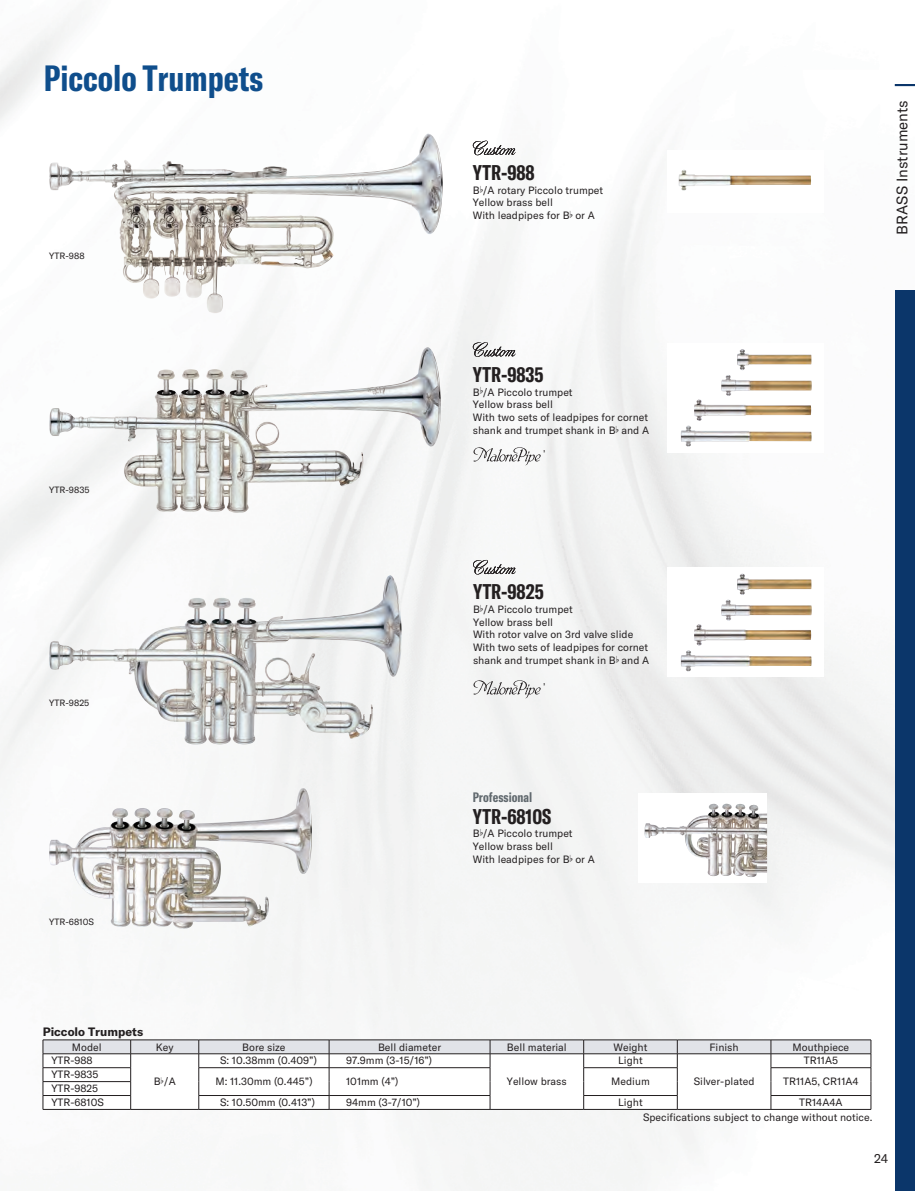
<style>
.page{position:relative;width:915px;height:1191px;background:#fff}
.page>*{position:absolute;margin:0;border:0;box-sizing:border-box;transform-origin:0 0}
.t1{font:700 extra-condensed 36px "GT America Y";color:#0f4e8c}
.t2{font:700 extra-condensed 21px "GT America Y";color:#231f20}
.t3{font:15px "GT America Y";color:#231f20}
.t4{font:700 extra-condensed 13.5px "GT America Y";color:#61696e}
.t5{font:12.75px "GT America Y";color:#231f20}
.t6{font:700 12px "GT America Y";color:#231f20}
.t7{font:10.5px/12.8px "GT America Y";color:#231f20}
.t8{font:9px "GT America Y";color:#231f20}
</style>
<div class="page">
<img style="left:0;top:17px;width:914px;height:1174px">
<hr style="left:894px;top:84px;width:20px;height:2px;background:#0b366a">
<div style="left:894px;top:290px;width:20px;height:901px;background:#0b366a"></div>
<img style="left:49px;top:137px;width:375px;height:53px">
<div style="left:667px;top:343px;width:156px;height:109px;background:#fff"></div>
<div style="left:667px;top:150px;width:156px;height:62px;background:#fff"></div>
<div style="left:638px;top:793px;width:128px;height:89px;background:#fff"></div>
<svg style="left:472px;top:141px;width:43px;height:14px"></svg>
<svg style="left:472px;top:342px;width:43px;height:15px"></svg>
<svg style="left:473px;top:560px;width:42px;height:14px"></svg>
<div style="left:667px;top:567px;width:156px;height:109px;background:#fff"></div>
<img style="left:184px;top:348px;width:240px;height:50px">
<img style="left:185px;top:575px;width:204px;height:50px">
<img style="left:49px;top:788px;width:254px;height:142px">
<img style="left:678px;top:170px;width:132px;height:21px">
<img style="left:721px;top:375px;width:90px;height:21px">
<img style="left:721px;top:599px;width:90px;height:22px">
<img style="left:737px;top:349px;width:74px;height:21px">
<img style="left:737px;top:574px;width:74px;height:21px">
<img style="left:694px;top:399px;width:117px;height:22px">
<img style="left:694px;top:624px;width:117px;height:22px">
<img style="left:680px;top:425px;width:131px;height:22px">
<img style="left:680px;top:650px;width:131px;height:21px">
<img style="left:644px;top:803px;width:122px;height:74px">
<svg style="left:43px;top:1039px;width:828px;height:70px"></svg>
<hr style="left:43px;top:1109px;width:88px;height:1px;background:#231f20">
<hr style="left:131px;top:1109px;width:68px;height:1px;background:#231f20">
<hr style="left:199px;top:1109px;width:130px;height:1px;background:#231f20">
<hr style="left:329px;top:1109px;width:161px;height:1px;background:#231f20">
<hr style="left:490px;top:1109px;width:93px;height:1px;background:#231f20">
<hr style="left:583px;top:1109px;width:94px;height:1px;background:#231f20">
<hr style="left:677px;top:1109px;width:93px;height:1px;background:#231f20">
<hr style="left:770px;top:1109px;width:100px;height:1px;background:#231f20">
<svg style="left:473px;top:447px;width:72px;height:18px"></svg>
<svg style="left:473px;top:680px;width:72px;height:18px"></svg>
<h1 class="t1" style="left:44px;top:57px;width:221px">Piccolo Trumpets</h1>
<p class="t8" style="left:49px;top:251px;width:37px">YTR-988</p>
<h2 class="t2" style="left:472px;top:160px;width:63px">YTR-988</h2>
<p class="t7" style="left:472px;top:184px;width:132px">B<sup>b</sup>/A rotary Piccolo trumpet<br>Yellow brass bell<br>With leadpipes for B<sup>b</sup> or A</p>
<h3 class="t3" style="left:892px;top:235px;width:136px;rotate:-90deg">BRASS Instruments</h3>
<p class="t8" style="left:49px;top:484px;width:42px">YTR-9835</p>
<p class="t8" style="left:49px;top:698px;width:42px">YTR-9825</p>
<p class="t8" style="left:49px;top:916px;width:46px">YTR-6810S</p>
<p class="t6" style="left:43px;top:1023px;width:102px">Piccolo Trumpets</p>
<h2 class="t2" style="left:472px;top:361px;width:72px">YTR-9835</h2>
<p class="t7" style="left:472px;top:385px;width:178px">B<sup>b</sup>/A Piccolo trumpet<br>Yellow brass bell<br>With two sets of leadpipes for cornet shank and trumpet shank in B<sup>b</sup> and A</p>
<h2 class="t2" style="left:473px;top:579px;width:72px">YTR-9825</h2>
<p class="t7" style="left:473px;top:603px;width:178px">B<sup>b</sup>/A Piccolo trumpet<br>Yellow brass bell<br>With rotor valve on 3rd valve slide<br>With two sets of leadpipes for cornet shank and trumpet shank in B<sup>b</sup> and A</p>
<p class="t4" style="left:472px;top:789px;width:61px">Professional</p>
<h2 class="t2" style="left:472px;top:803px;width:80px">YTR-6810S</h2>
<p class="t7" style="left:472px;top:827px;width:123px">B<sup>b</sup>/A Piccolo trumpet<br>Yellow brass bell<br>With leadpipes for B<sup>b</sup> or A</p>
<p class="t7" style="left:72px;top:1040px;width:31px">Model</p>
<p class="t7" style="left:156px;top:1040px;width:19px">Key</p>
<p class="t7" style="left:242px;top:1040px;width:45px">Bore size</p>
<p class="t7" style="left:378px;top:1040px;width:65px">Bell diameter</p>
<p class="t7" style="left:506px;top:1040px;width:61px">Bell material</p>
<p class="t7" style="left:613px;top:1040px;width:35px">Weight</p>
<p class="t7" style="left:709px;top:1040px;width:31px">Finish</p>
<p class="t7" style="left:792px;top:1040px;width:58px">Mouthpiece</p>
<p class="t7" style="left:51px;top:1054px;width:43px">YTR-988</p>
<p class="t7" style="left:154px;top:1075px;width:23px">B<sup>b</sup>/A</p>
<p class="t7" style="left:220px;top:1054px;width:98px">S: 10.38mm (0.409”)</p>
<p class="t7" style="left:346px;top:1054px;width:87px">97.9mm (3-15/16”)</p>
<p class="t7" style="left:618px;top:1054px;width:26px">Light</p>
<p class="t7" style="left:803px;top:1054px;width:36px">TR11A5</p>
<p class="t7" style="left:51px;top:1068px;width:48px">YTR-9835</p>
<p class="t7" style="left:215px;top:1075px;width:99px">M: 11.30mm (0.445”)</p>
<p class="t7" style="left:346px;top:1075px;width:54px">101mm (4”)</p>
<p class="t7" style="left:611px;top:1075px;width:40px">Medium</p>
<p class="t7" style="left:782px;top:1075px;width:77px">TR11A5, CR11A4</p>
<p class="t7" style="left:693px;top:1075px;width:62px">Silver-plated</p>
<p class="t7" style="left:506px;top:1075px;width:61px">Yellow brass</p>
<p class="t7" style="left:51px;top:1081px;width:54px;line-height:14px">YTR-9825<br>YTR-6810S</p>
<p class="t7" style="left:220px;top:1096px;width:96px">S: 10.50mm (0.413”)</p>
<p class="t7" style="left:346px;top:1096px;width:76px">94mm (3-7/10”)</p>
<p class="t7" style="left:618px;top:1096px;width:26px">Light</p>
<p class="t7" style="left:798px;top:1096px;width:45px">TR14A4A</p>
<p class="t7" style="left:643px;top:1110px;width:231px">Specifications subject to change without notice.</p>
<p class="t5" style="left:873px;top:1150px;width:16px">24</p>
</div>
